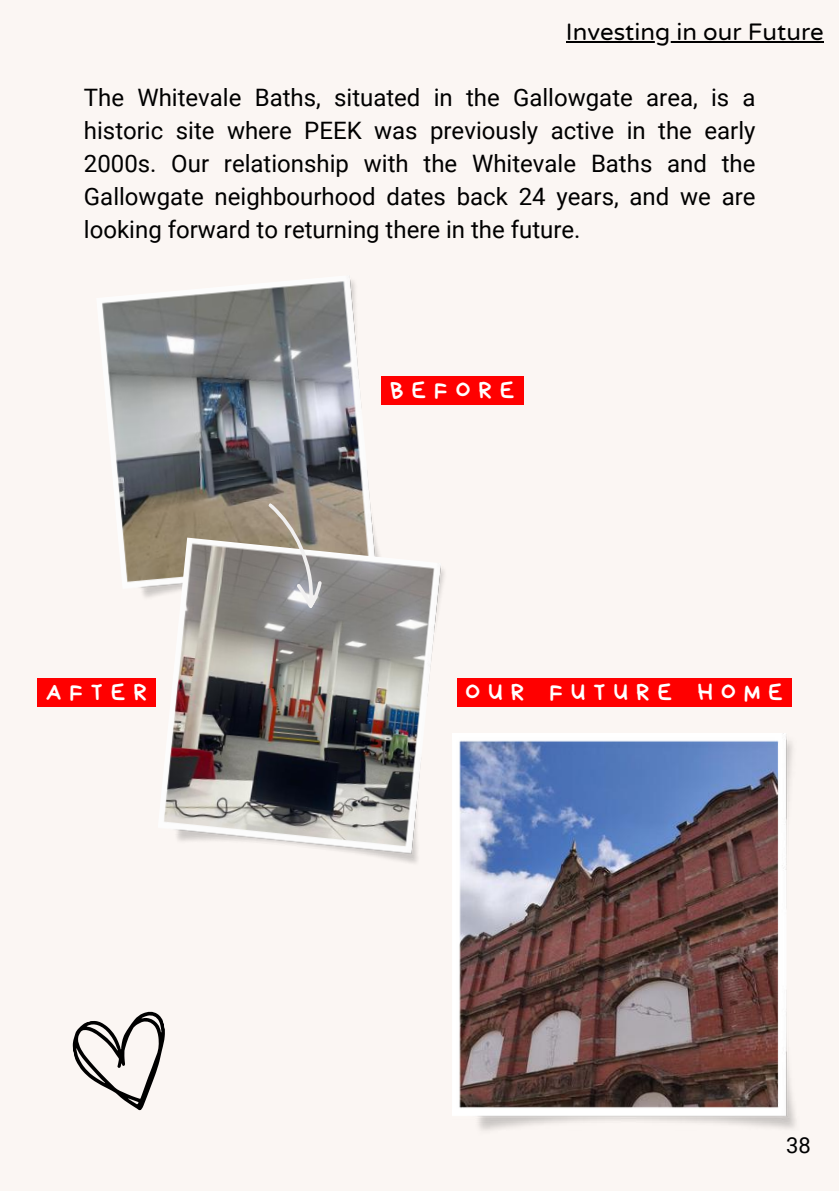
<style>
.page{position:relative;width:839px;height:1191px;background:#fff}
.page>*{position:absolute;margin:0;border:0;box-sizing:border-box;transform-origin:0 0}
.t1{font:24px/33px "Roboto";color:#000;text-align:justify}
.t2{font:24px "Bryndan Write";letter-spacing:.35em;color:#fff}
.t3{font:24px "Varela Round";color:#000}
.t4{font:22px "Roboto";color:#000}
</style>
<div class="page">
<div style="left:0;top:0;width:838px;height:1191px;background:#fbf6f3"></div>
<img style="left:102px;top:279px;width:287px;height:318px">
<img style="left:156px;top:538px;width:288px;height:325px">
<svg style="left:234px;top:503px;width:113px;height:106px;background:#99938b"></svg>
<img style="left:452px;top:734px;width:344px;height:397px">
<svg style="left:72px;top:1011px;width:93px;height:100px"></svg>
<div style="left:381px;top:377px;width:142px;height:28px;background:#f00"></div>
<div style="left:37px;top:678px;width:119px;height:29px;background:#f00"></div>
<div style="left:457px;top:678px;width:334px;height:29px;background:#f00"></div>
<hr style="left:566px;top:42px;width:257px;height:1px;background:#000">
<p class="t3" style="left:566px;top:18px;width:259px">Investing in our Future</p>
<p class="t1" style="left:84px;top:81px;width:673px">The Whitevale Baths, situated in the Gallowgate area, is a historic site where PEEK was previously active in the early 2000s. Our relationship with the Whitevale Baths and the Gallowgate neighbourhood dates back 24 years, and we are looking forward to returning there in the future.</p>
<p class="t2" style="left:390px;top:378px;width:126px">BEFORE</p>
<p class="t2" style="left:46px;top:679px;width:103px">AFTER</p>
<p class="t2" style="left:465px;top:679px;width:319px">OUR FUTURE HOME</p>
<p class="t4" style="left:786px;top:1133px;width:26px">38</p>
</div>
